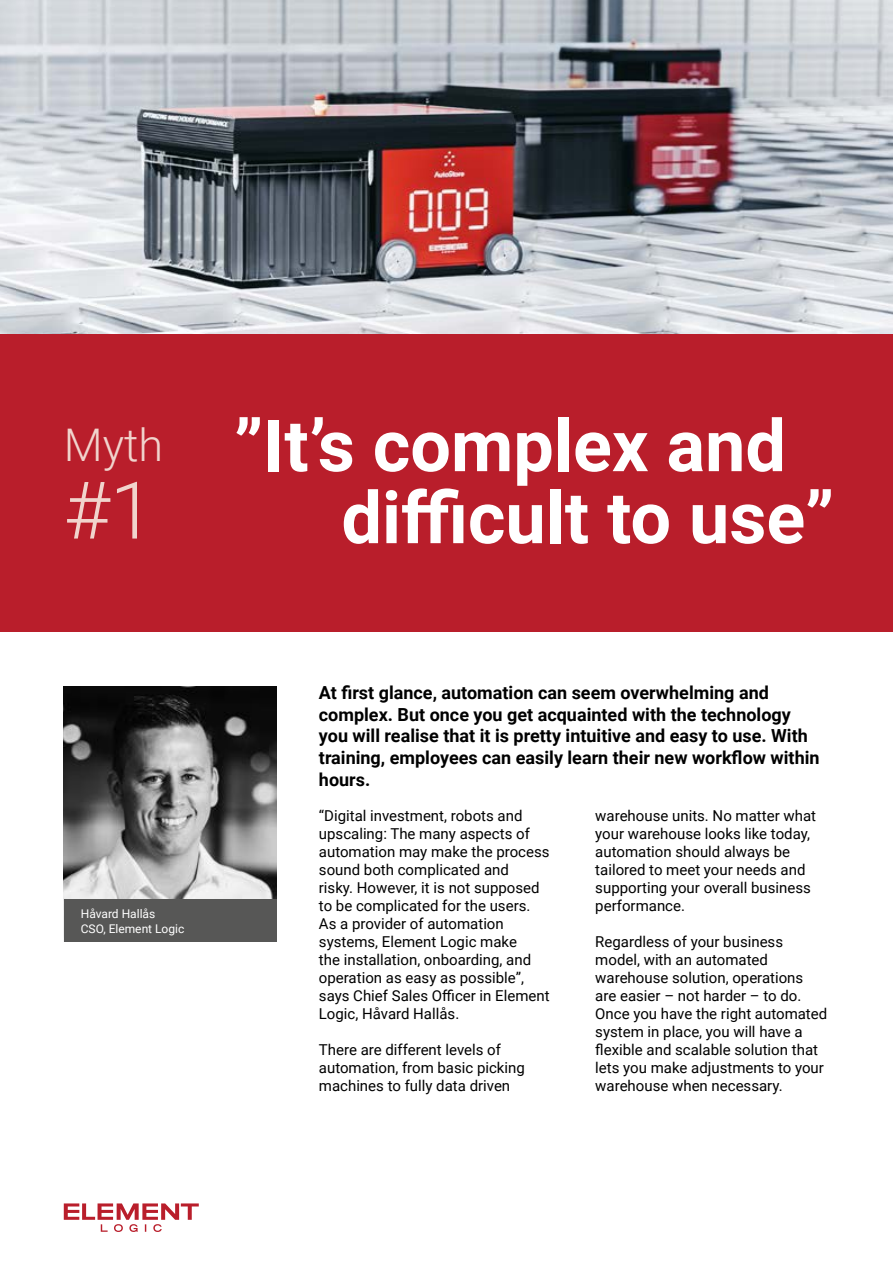
<style>
.page{position:relative;width:893px;height:1263px;background:#fff}
.page>*{position:absolute;margin:0;border:0;box-sizing:border-box;transform-origin:0 0}
.t1{font:300 79.5px "Roboto";color:#f1d4cd}
.t2{font:700 72px/72px "Roboto";color:#fff}
.t3{font:300 45px "Roboto";color:#f1d4cd}
.t4{font:700 18px/21.6px "Roboto";color:#000}
.t5{font:15px/18px "Roboto";color:#000}
.t6{font:12px/14.4px "Roboto";color:#fff}
</style>
<div class="page">
<svg style="left:64px;top:1203px;width:135px;height:29px"></svg>
<img style="left:0;top:0;width:893px;height:334px">
<div style="left:0;top:334px;width:893px;height:297px;background:#b91e2b"></div>
<img style="left:64px;top:687px;width:212px;height:213px">
<div style="left:64px;top:900px;width:212px;height:42px;background:#575756"></div>
<h3 class="t3" style="left:64px;top:413px;width:101px">Myth</h3>
<h1 class="t1" style="left:64px;top:455px;width:92px">#1</h1>
<h2 class="t2" style="left:341px;top:407px;width:494px;text-indent:-108px">”It’s complex and difficult to use”</h2>
<p class="t6" style="left:81px;top:906px;width:105px">Håvard Hallås<br>CSO, Element Logic</p>
<p class="t4" style="left:319px;top:681px;width:502px">At first glance, automation can seem overwhelming and complex. But once you get acquainted with the technology you will realise that it is pretty intuitive and easy to use. With training, employees can easily learn their new workflow within hours.</p>
<p class="t5" style="left:319px;top:806px;width:232px">“Digital investment, robots and upscaling: The many aspects of automation may make the process sound both complicated and<br>risky. However, it is not supposed to be complicated for the users.<br>As a provider of automation systems, Element Logic make<br>the installation, onboarding, and operation as easy as possible”, says Chief Sales Officer in Element<br>Logic, Håvard Hallås.</p>
<p class="t5" style="left:319px;top:1040px;width:207px">There are different levels of automation, from basic picking machines to fully data driven</p>
<p class="t5" style="left:595px;top:806px;width:222px">warehouse units. No matter what your warehouse looks like today, automation should always be tailored to meet your needs and supporting your overall business performance.</p>
<p class="t5" style="left:595px;top:932px;width:233px">Regardless of your business model, with an automated warehouse solution, operations are easier – not harder – to do.<br>Once you have the right automated system in place, you will have a flexible and scalable solution that lets you make adjustments to your warehouse when necessary.</p>
</div>
